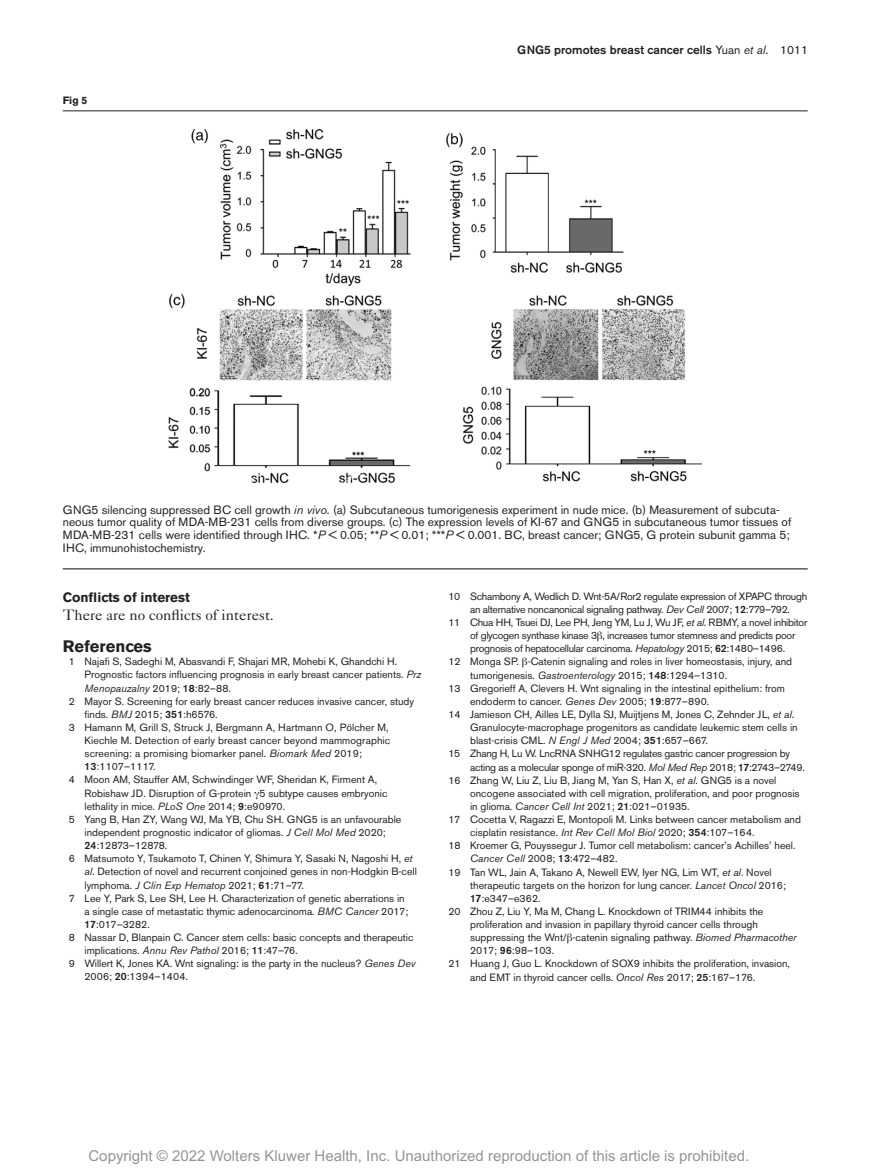
<style>
.page{position:relative;width:881px;height:1174px;background:#fff}
.page>*{position:absolute;margin:0;border:0;box-sizing:border-box;transform-origin:0 0}
.t1{font:700 16.5px "Akzidenz Grotesk BE";color:#231f20}
.t2{font:15px "Arial MT Std";color:#939598}
.t3{font:15px "Caslon 540 LT Std";color:#231f20}
.t4{font:700 13.5px "Akzidenz Grotesk BE";color:#231f20}
.t5{font:12px/12.8px "Akzidenz Grotesk BE";color:#231f20}
.t6{font:500 12px "Akzidenz Grotesk BE";color:#231f20}
.t7{font:10.5px "Akzidenz Grotesk BE";color:#231f20}
.t8{font:10.5px "Akzidenz Grotesk BE";letter-spacing:-.025em;color:#231f20}
.t9{font:italic 10.5px "Akzidenz Grotesk BE";color:#231f20}
.t10{font:10.5px "Akzidenz Grotesk BE";letter-spacing:.02em;color:#231f20}
.t11{font:10.5px "Akzidenz Grotesk BE";letter-spacing:-.02em;color:#231f20}
.t12{font:700 10.5px "Akzidenz Grotesk BE";color:#231f20}
.s1{font-weight:400}
.s2{font-weight:400;font-style:italic}
.s3{font-style:italic}
.s4{font-style:normal}
.s5{font-weight:500;font-style:normal}
.s6{font-weight:500}
.s7{font-family:"Gandhari Unicode"}
</style>
<div class="page">
<img style="left:168px;top:129px;width:533px;height:354px">
<hr style="left:63px;top:111px;width:744px;height:1px;background:#231f20">
<hr style="left:63px;top:568px;width:744px;height:1px;background:#231f20">
<p class="t12" style="left:63px;top:94px;width:26px">Fig 5</p>
<p class="t6" style="left:517px;top:42px;width:292px">GNG5 promotes breast cancer cells <span class="s1">Yuan</span> <span class="s2">et al</span><span class="s1">. 1011</span></p>
<p class="t5" style="left:63px;top:503px;width:729px">GNG5 silencing suppressed BC cell growth <span class="s3">in vivo</span>. (a) Subcutaneous tumorigenesis experiment in nude mice. (b) Measurement of subcuta&shy;neous tumor quality of MDA-MB-231 cells from diverse groups. (c) The expression levels of KI-67 and GNG5 in subcutaneous tumor tissues of MDA-MB-231 cells were identified through IHC. *<span class="s3">P</span> &lt; 0.05; **<span class="s3">P</span> &lt; 0.01; ***<span class="s3">P</span> &lt; 0.001. BC, breast cancer; GNG5, G protein subunit gamma 5; IHC, immunohistochemistry.</p>
<p class="t4" style="left:63px;top:589px;width:129px">Conflicts of interest</p>
<h2 class="t3" style="left:63px;top:605px;width:212px">There are no conflicts of interest.</h2>
<h1 class="t1" style="left:63px;top:637px;width:91px">References</h1>
<p class="t7" style="left:69px;top:655px;width:330px">1 Najafi S, Sadeghi M, Abasvandi F, Shajari MR, Mohebi K, Ghandchi H.</p>
<p class="t7" style="left:84px;top:668px;width:338px">Prognostic factors influencing prognosis in early breast cancer patients. <span class="s3">Prz</span></p>
<p class="t9" style="left:84px;top:681px;width:148px">Menopauzalny <span class="s4">2019;</span> <span class="s5">18</span><span class="s4">:82–88.</span></p>
<p class="t7" style="left:69px;top:695px;width:347px">2 Mayor S. Screening for early breast cancer reduces invasive cancer, study</p>
<p class="t7" style="left:84px;top:708px;width:134px">finds. <span class="s3">BMJ</span> 2015; <span class="s6">351</span>:h6576.</p>
<p class="t7" style="left:69px;top:721px;width:321px">3 Hamann M, Grill S, Struck J, Bergmann A, Hartmann O, Pölcher M,</p>
<p class="t7" style="left:84px;top:734px;width:307px">Kiechle M. Detection of early breast cancer beyond mammographic</p>
<p class="t7" style="left:84px;top:747px;width:279px">screening: a promising biomarker panel. <span class="s3">Biomark Med</span> 2019;</p>
<p class="t7" style="left:84px;top:760px;width:73px"><span class="s6">13</span>:1107–1117.</p>
<p class="t7" style="left:69px;top:773px;width:310px">4 Moon AM, Stauffer AM, Schwindinger WF, Sheridan K, Firment A,</p>
<p class="t7" style="left:84px;top:786px;width:304px">Robishaw JD. Disruption of G-protein <span class="s7">γ</span>5 subtype causes embryonic</p>
<p class="t7" style="left:84px;top:800px;width:202px">lethality in mice. <span class="s3">PLoS One</span> 2014; <span class="s6">9</span>:e90970.</p>
<p class="t7" style="left:69px;top:813px;width:334px">5 Yang B, Han ZY, Wang WJ, Ma YB, Chu SH. GNG5 is an unfavourable</p>
<p class="t7" style="left:84px;top:826px;width:302px">independent prognostic indicator of gliomas. <span class="s3">J Cell Mol Med</span> 2020;</p>
<p class="t11" style="left:84px;top:839px;width:84px"><span class="s6">24</span>:12873–12878.</p>
<p class="t7" style="left:69px;top:852px;width:345px">6 Matsumoto Y, Tsukamoto T, Chinen Y, Shimura Y, Sasaki N, Nagoshi H, <span class="s3">et</span></p>
<p class="t7" style="left:84px;top:865px;width:334px"><span class="s3">al</span>. Detection of novel and recurrent conjoined genes in non-Hodgkin B-cell</p>
<p class="t7" style="left:84px;top:878px;width:221px">lymphoma. <span class="s3">J Clin Exp Hematop</span> 2021; <span class="s6">61</span>:71–77.</p>
<p class="t7" style="left:69px;top:891px;width:337px">7 Lee Y, Park S, Lee SH, Lee H. Characterization of genetic aberrations in</p>
<p class="t7" style="left:84px;top:905px;width:325px">a single case of metastatic thymic adenocarcinoma. <span class="s3">BMC Cancer</span> 2017;</p>
<p class="t7" style="left:84px;top:918px;width:67px"><span class="s6">17</span>:017–3282.</p>
<p class="t7" style="left:69px;top:931px;width:346px">8 Nassar D, Blanpain C. Cancer stem cells: basic concepts and therapeutic</p>
<p class="t7" style="left:84px;top:944px;width:215px">implications. <span class="s3">Annu Rev Pathol</span> 2016; <span class="s6">11</span>:47–76.</p>
<p class="t7" style="left:69px;top:957px;width:348px">9 Willert K, Jones KA. Wnt signaling: is the party in the nucleus? <span class="s3">Genes Dev</span></p>
<p class="t10" style="left:84px;top:970px;width:105px">2006; <span class="s6">20</span>:1394–1404.</p>
<p class="t8" style="left:448px;top:590px;width:360px">10 Schambony A, Wedlich D. Wnt-5A/Ror2 regulate expression of XPAPC through</p>
<p class="t8" style="left:470px;top:603px;width:321px">an alternative noncanonical signaling pathway. <span class="s3">Dev Cell</span> 2007; <span class="s6">12</span>:779–792.</p>
<p class="t8" style="left:448px;top:616px;width:360px">11 Chua HH, Tsuei DJ, Lee PH, Jeng YM, Lu J, Wu JF, <span class="s3">et al</span>. RBMY, a novel inhibitor</p>
<p class="t8" style="left:470px;top:629px;width:326px">of glycogen synthase kinase 3<span class="s7">β</span>, increases tumor stemness and predicts poor</p>
<p class="t8" style="left:470px;top:642px;width:316px">prognosis of hepatocellular carcinoma. <span class="s3">Hepatology</span> 2015; <span class="s6">62</span>:1480–1496.</p>
<p class="t7" style="left:448px;top:655px;width:345px">12 Monga SP. <span class="s7">β</span>-Catenin signaling and roles in liver homeostasis, injury, and</p>
<p class="t7" style="left:470px;top:668px;width:258px">tumorigenesis. <span class="s3">Gastroenterology</span> 2015; <span class="s6">148</span>:1294–1310.</p>
<p class="t7" style="left:448px;top:682px;width:338px">13 Gregorieff A, Clevers H. Wnt signaling in the intestinal epithelium: from</p>
<p class="t7" style="left:470px;top:695px;width:240px">endoderm to cancer. <span class="s3">Genes Dev</span> 2005; <span class="s6">19</span>:877–890.</p>
<p class="t7" style="left:448px;top:708px;width:347px">14 Jamieson CH, Ailles LE, Dylla SJ, Muijtjens M, Jones C, Zehnder JL, <span class="s3">et al</span>.</p>
<p class="t7" style="left:470px;top:721px;width:329px">Granulocyte-macrophage progenitors as candidate leukemic stem cells in</p>
<p class="t7" style="left:470px;top:734px;width:239px">blast-crisis CML. <span class="s3">N Engl J Med</span> 2004; <span class="s6">351</span>:657–667.</p>
<p class="t8" style="left:448px;top:747px;width:343px">15 Zhang H, Lu W. LncRNA SNHG12 regulates gastric cancer progression by</p>
<p class="t8" style="left:470px;top:760px;width:336px">acting as a molecular sponge of miR-320. <span class="s3">Mol Med Rep</span> 2018; <span class="s6">17</span>:2743–2749.</p>
<p class="t7" style="left:448px;top:773px;width:329px">16 Zhang W, Liu Z, Liu B, Jiang M, Yan S, Han X, <span class="s3">et al</span>. GNG5 is a novel</p>
<p class="t7" style="left:470px;top:787px;width:331px">oncogene associated with cell migration, proliferation, and poor prognosis</p>
<p class="t7" style="left:470px;top:800px;width:221px">in glioma. <span class="s3">Cancer Cell Int</span> 2021; <span class="s6">21</span>:021–01935.</p>
<p class="t7" style="left:448px;top:813px;width:354px">17 Cocetta V, Ragazzi E, Montopoli M. Links between cancer metabolism and</p>
<p class="t7" style="left:470px;top:826px;width:286px">cisplatin resistance. <span class="s3">Int Rev Cell Mol Biol</span> 2020; <span class="s6">354</span>:107–164.</p>
<p class="t7" style="left:448px;top:839px;width:348px">18 Kroemer G, Pouyssegur J. Tumor cell metabolism: cancer’s Achilles’ heel.</p>
<p class="t7" style="left:470px;top:852px;width:149px"><span class="s3">Cancer Cell</span> 2008; <span class="s6">13</span>:472–482.</p>
<p class="t7" style="left:448px;top:865px;width:325px">19 Tan WL, Jain A, Takano A, Newell EW, Iyer NG, Lim WT, <span class="s3">et al</span>. Novel</p>
<p class="t7" style="left:470px;top:878px;width:317px">therapeutic targets on the horizon for lung cancer. <span class="s3">Lancet Oncol</span> 2016;</p>
<p class="t7" style="left:470px;top:892px;width:72px"><span class="s6">17</span>:e347–e362.</p>
<p class="t7" style="left:448px;top:905px;width:316px">20 Zhou Z, Liu Y, Ma M, Chang L. Knockdown of TRIM44 inhibits the</p>
<p class="t7" style="left:470px;top:918px;width:289px">proliferation and invasion in papillary thyroid cancer cells through</p>
<p class="t7" style="left:470px;top:931px;width:328px">suppressing the Wnt/<span class="s7">β</span>-catenin signaling pathway. <span class="s3">Biomed Pharmacother</span></p>
<p class="t7" style="left:470px;top:944px;width:85px">2017; <span class="s6">96</span>:98–103.</p>
<p class="t7" style="left:448px;top:957px;width:343px">21 Huang J, Guo L. Knockdown of SOX9 inhibits the proliferation, invasion,</p>
<p class="t7" style="left:470px;top:970px;width:286px">and EMT in thyroid cancer cells. <span class="s3">Oncol Res</span> 2017; <span class="s6">25</span>:167–176.</p>
<h2 class="t2" style="left:88px;top:1147px;width:662px">Copyright © 2022 Wolters Kluwer Health, Inc. Unauthorized reproduction of this article is prohibited.</h2>
</div>
